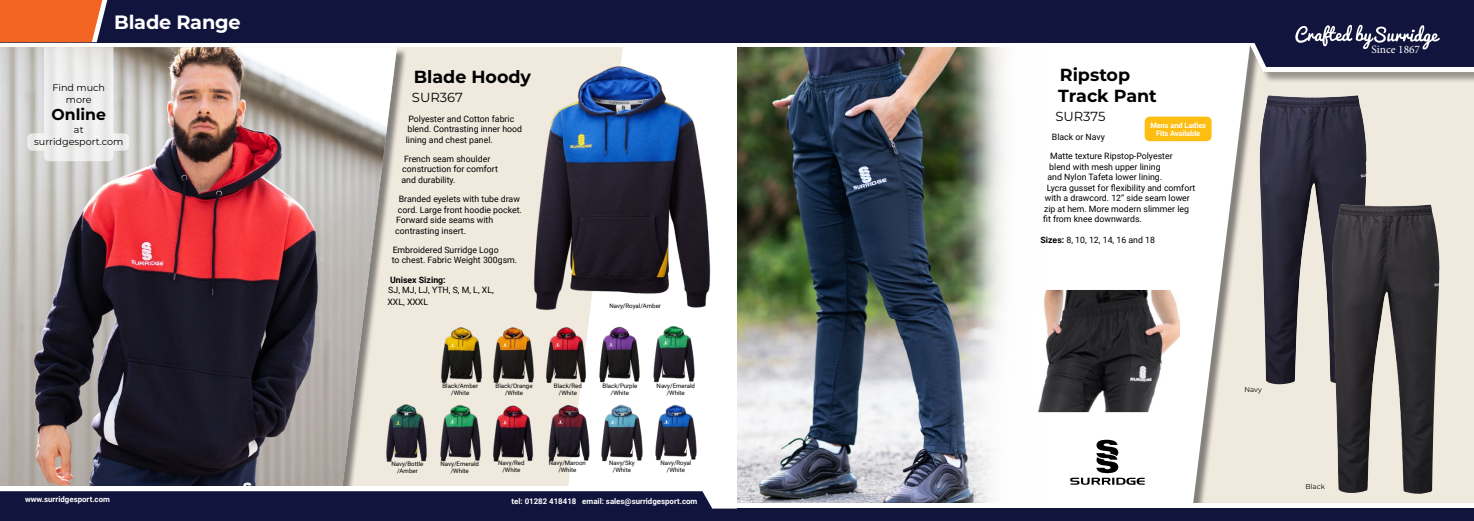
<style>
.page{position:relative;width:1474px;height:521px;background:#fff}
.page>*{position:absolute;margin:0;border:0;box-sizing:border-box;transform-origin:0 0}
.t1{font:700 19.25px "Montserrat";letter-spacing:-.01em;color:#fff}
.t2{font:700 17.5px/20.1px "Montserrat";color:#000}
.t3{font:700 15.75px "Montserrat";color:#000}
.t4{font:13.12px "Montserrat";letter-spacing:-.005em;color:#000}
.t5{font:11.38px "Minion Pro";color:#fff}
.t6{font:9.62px/12.2px "Montserrat";color:#000;text-align:center}
.t7{font:8.75px/10.5px "Roboto";color:#000}
.t8{font:700 8.75px "Roboto";color:#000}
.t9{font:700 7.88px "Roboto";color:#fff}
.t10{font:700 7.44px/8.9px "Roboto";letter-spacing:-.01em;color:#fff;text-align:center}
.t11{font:7px "Montserrat";color:#000}
.t12{font:6.12px/7px "Roboto";color:#000;text-align:center}
.s1{font-weight:700}
</style>
<div class="page">
<svg style="left:397px;top:47px;width:226px;height:439px;background:#f1eae0"></svg>
<img style="left:512px;top:64px;width:198px;height:249px">
<svg style="left:208px;top:42px;width:529px;height:1px"></svg>
<div style="left:0;top:48px;width:407px;height:449px;background:#000;opacity:.45"></div>
<img style="left:0;top:47px;width:397px;height:439px">
<div style="left:0;top:486px;width:703px;height:10px;background:#fff"></div>
<div style="left:0;top:491px;width:737px;height:30px;background:#11153d"></div>
<img style="left:440px;top:326px;width:42px;height:57px">
<img style="left:493px;top:326px;width:41px;height:57px">
<img style="left:545px;top:326px;width:41px;height:57px">
<img style="left:598px;top:326px;width:42px;height:57px">
<img style="left:653px;top:326px;width:42px;height:56px">
<img style="left:385px;top:405px;width:43px;height:56px">
<img style="left:439px;top:405px;width:43px;height:56px">
<img style="left:492px;top:404px;width:41px;height:57px">
<img style="left:547px;top:404px;width:43px;height:57px">
<img style="left:600px;top:404px;width:43px;height:57px">
<img style="left:655px;top:404px;width:42px;height:57px">
<div style="left:1262px;top:83px;width:211px;height:420px;background:#f0e9de"></div>
<div style="left:949px;top:37px;width:313px;height:484px;background:#f0e9de"></div>
<svg style="left:947px;top:42px;width:304px;height:462px;background:#f6f5f3"></svg>
<img style="left:737px;top:47px;width:214px;height:457px">
<img style="left:951px;top:46px;width:10px;height:458px">
<svg style="left:961px;top:46px;width:89px;height:458px;background:#e0e2de"></svg>
<div style="left:1032px;top:265px;width:148px;height:149px;border:1px solid #fff"></div>
<svg style="left:1070px;top:440px;width:74px;height:45px;background:#c5c5c5"></svg>
<div style="left:737px;top:504px;width:736px;height:17px;background:#fff"></div>
<div style="left:1242px;top:24px;width:231px;height:59px;background:#000;opacity:.35"></div>
<div style="left:737px;top:508px;width:736px;height:13px;background:#11153d"></div>
<div style="left:737px;top:0;width:736px;height:42px;background:#11153d"></div>
<svg style="left:1236px;top:24px;width:237px;height:50px"></svg>
<img style="left:1259px;top:95px;width:108px;height:289px">
<img style="left:1331px;top:204px;width:108px;height:290px">
<img style="left:1034px;top:291px;width:144px;height:120px">
<div style="left:1032px;top:289px;width:148px;height:124px;border:1px solid #fff"></div>
<div style="left:1144px;top:117px;width:67px;height:24px;background:#febd11;border-radius:5px"></div>
<div style="left:0;top:0;width:737px;height:42px;background:#11153d"></div>
<svg style="left:0;top:0;width:129px;height:161px"></svg>
<h1 class="t1" style="left:114px;top:8px;width:128px">Blade Range</h1>
<h2 class="t2" style="left:1058px;top:64px;width:100px">Ripstop<br>Track Pant</h2>
<h3 class="t4" style="left:1055px;top:107px;width:51px">SUR375</h3>
<p class="t7" style="left:1051px;top:131px;width:54px">Black or Navy</p>
<p class="t7" style="left:1050px;top:151px;width:124px">Matte texture Ripstop-Polyester</p>
<p class="t7" style="left:1049px;top:161px;width:113px">blend with mesh upper lining</p>
<p class="t7" style="left:1047px;top:172px;width:116px">and Nylon Tafeta lower lining.</p>
<p class="t7" style="left:1046px;top:182px;width:150px">Lycra gusset for flexibility and comfort</p>
<p class="t7" style="left:1044px;top:193px;width:146px">with a drawcord. 12” side seam lower</p>
<p class="t7" style="left:1044px;top:203px;width:146px">zip at hem. More modern slimmer leg</p>
<p class="t7" style="left:1043px;top:214px;width:100px">fit from knee downwards.</p>
<p class="t7" style="left:1040px;top:234px;width:116px"><span class="s1">Sizes:</span> 8, 10, 12, 14, 16 and 18</p>
<h2 class="t2" style="left:414px;top:66px;width:119px">Blade Hoody</h2>
<h3 class="t4" style="left:412px;top:89px;width:52px">SUR367</h3>
<p class="t7" style="left:406px;top:113px;width:118px;text-indent:3px">Polyester and Cotton fabric blend. Contrasting inner hood lining and chest panel.</p>
<p class="t7" style="left:401px;top:153px;width:98px;text-indent:3px">French seam shoulder construction for comfort and durability.</p>
<p class="t7" style="left:399px;top:193px;width:123px">Branded eyelets with tube draw</p>
<p class="t7" style="left:398px;top:204px;width:125px">cord. Large front hoodie pocket.</p>
<p class="t7" style="left:396px;top:214px;width:99px">Forward side seams with</p>
<p class="t7" style="left:395px;top:225px;width:72px">contrasting insert.</p>
<p class="t7" style="left:392px;top:244px;width:127px">Embroidered Surridge Logo<br>to chest. Fabric Weight 300gsm.</p>
<p class="t8" style="left:390px;top:273px;width:57px">Unisex Sizing:</p>
<p class="t7" style="left:387px;top:284px;width:108px;line-height:11.9px">SJ, MJ, LJ, YTH, S, M, L, XL,<br>XXL, XXXL</p>
<p class="t6" style="left:52px;top:81px;width:54px">Find much more</p>
<h3 class="t3" style="left:51px;top:103px;width:56px">Online</h3>
<p class="t6" style="left:34px;top:123px;width:91px">at surridgesport.com</p>
<p class="t10" style="left:1150px;top:120px;width:57px">Mens and Ladies<br>Fits Available</p>
<p class="t12" style="left:609px;top:302px;width:53px">Navy/Royal/Amber</p>
<p class="t12" style="left:442px;top:382px;width:37px">Black/Amber /White</p>
<p class="t12" style="left:495px;top:382px;width:39px">Black/Orange /White</p>
<p class="t12" style="left:554px;top:382px;width:29px">Black/Red /White</p>
<p class="t12" style="left:602px;top:382px;width:36px">Black/Purple /White</p>
<p class="t12" style="left:656px;top:382px;width:40px">Navy/Emerald /White</p>
<p class="t9" style="left:25px;top:494px;width:86px">www.surridgesport.com</p>
<p class="t12" style="left:391px;top:460px;width:34px">Navy/Bottle /Amber</p>
<p class="t12" style="left:440px;top:460px;width:40px">Navy/Emerald /White</p>
<p class="t12" style="left:498px;top:459px;width:28px">Navy/Red /White</p>
<p class="t12" style="left:549px;top:459px;width:39px">Navy/Maroon /White</p>
<p class="t12" style="left:609px;top:459px;width:27px">Navy/Sky /White</p>
<p class="t12" style="left:660px;top:459px;width:32px">Navy/Royal /White</p>
<p class="t9" style="left:511px;top:496px;width:187px">tel: 01282 418418 email: sales@surridgesport.com</p>
<p class="t11" style="left:1244px;top:384px;width:19px">Navy</p>
<p class="t11" style="left:1305px;top:482px;width:21px">Black</p>
<h3 class="t5" style="left:1371px;top:42px;width:50px">Since 1867</h3>
</div>
